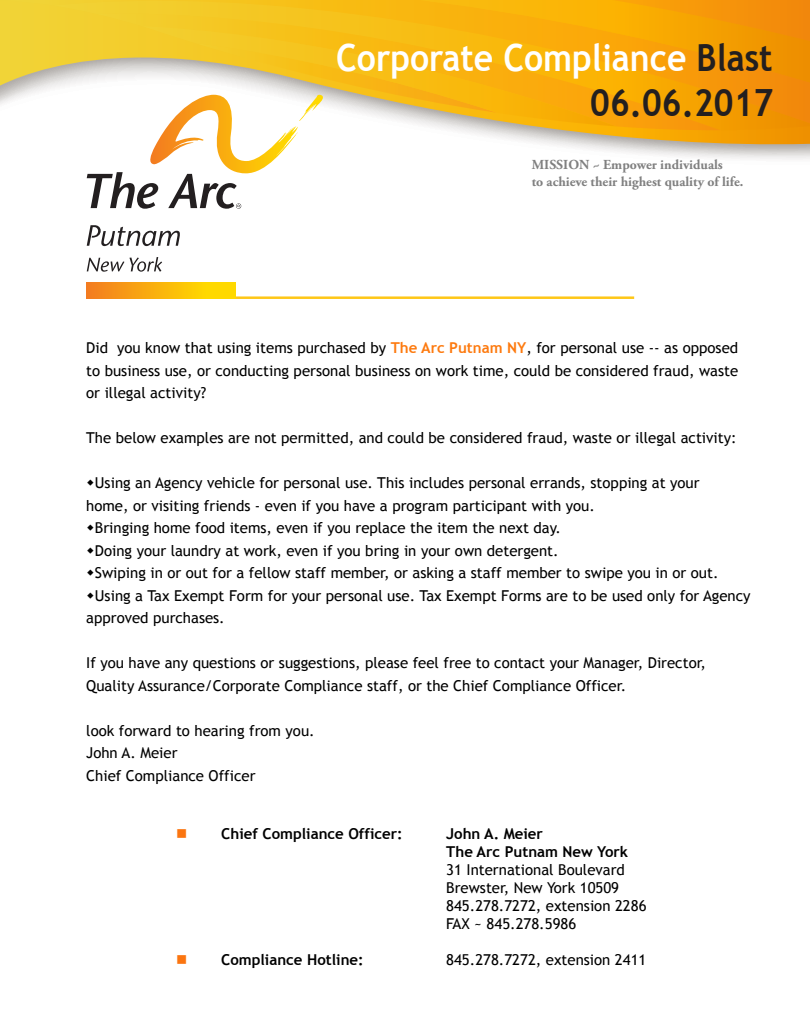
<style>
.page{position:relative;width:810px;height:1035px;background:#fff}
.page>*{position:absolute;margin:0;border:0;box-sizing:border-box;transform-origin:0 0}
.t1{font:700 37.5px/45px "Trebuchet MS";color:#fff;text-align:right;scale:.9 1}
.t2{font:15px/22.5px "Trebuchet MS";color:#000}
.t3{font:700 15px/18px "Trebuchet MS";color:#000}
.t4{font:700 13.75px/17.5px "Adobe Garamond Pro";color:#808080}
.s1{color:#231f20}
.s2{font-weight:700;color:#fd7a0f}
.s3{color:#fb7510}
</style>
<div class="page">
<svg style="left:0;top:94px;width:810px;height:66px"></svg>
<svg style="left:12px;top:94px;width:798px;height:31px"></svg>
<svg style="left:0;top:51px;width:810px;height:43px;background:#ebb247"></svg>
<svg style="left:497px;top:51px;width:224px;height:79px;background:#f7a30a"></svg>
<svg style="left:497px;top:51px;width:120px;height:75px;background:#f9ae0a"></svg>
<svg style="left:0;top:19px;width:810px;height:32px;background:#f5b715"></svg>
<svg style="left:0;top:0;width:810px;height:19px;background:#f6b817"></svg>
<svg style="left:87px;top:43px;width:410px;height:166px"></svg>
<svg style="left:87px;top:257px;width:75px;height:15px"></svg>
<svg style="left:87px;top:225px;width:93px;height:21px"></svg>
<hr style="left:124px;top:296px;width:510px;height:3px;background:#fec718">
<div style="left:86px;top:283px;width:149px;height:16px;background:linear-gradient(to right,#f37e1f,#ffe800)"></div>
<h1 class="t1" style="left:336px;top:35px;width:487px">Corporate Compliance <span class="s1">Blast<br>06.06.2017</span></h1>
<p class="t4" style="left:532px;top:156px;width:213px">MISSION ~ Empower individuals<br>to achieve their highest quality of life.</p>
<p class="t2" style="left:86px;top:336px;width:654px;text-align:justify">Did you know that using items purchased by <span class="s2">The Arc Putnam NY</span>, for personal use -- as opposed to business use, or conducting personal business on work time, could be considered fraud, waste or illegal activity?</p>
<p class="t2" style="left:86px;top:426px;width:652px">The below examples are not permitted, and could be considered fraud, waste or illegal activity:</p>
<p class="t2" style="left:95px;top:471px;width:606px">Using an Agency vehicle for personal use. This includes personal errands, stopping at your</p>
<p class="t2" style="left:86px;top:494px;width:510px">home, or visiting friends - even if you have a program participant with you.</p>
<p class="t2" style="left:95px;top:516px;width:468px">Bringing home food items, even if you replace the item the next day.</p>
<p class="t2" style="left:95px;top:539px;width:465px">Doing your laundry at work, even if you bring in your own detergent.</p>
<p class="t2" style="left:95px;top:561px;width:625px">Swiping in or out for a fellow staff member, or asking a staff member to swipe you in or out.</p>
<p class="t2" style="left:95px;top:584px;width:657px">Using a Tax Exempt Form for your personal use. Tax Exempt Forms are to be used only for Agency</p>
<p class="t2" style="left:86px;top:606px;width:140px">approved purchases.</p>
<p class="t2" style="left:86px;top:651px;width:621px">If you have any questions or suggestions, please feel free to contact your Manager, Director,<br>Quality Assurance/Corporate Compliance staff, or the Chief Compliance Officer.</p>
<p class="t2" style="left:86px;top:719px;width:230px">look forward to hearing from you.<br>John A. Meier<br>Chief Compliance Officer</p>
<p class="t3" style="left:176px;top:825px;width:228px"><span class="s3">■</span> Chief Compliance Officer:</p>
<p class="t3" style="left:446px;top:825px;width:183px">John A. Meier<br>The Arc Putnam New York</p>
<p class="t2" style="left:446px;top:861px;width:202px;line-height:18px">31 International Boulevard<br>Brewster, New York 10509<br>845.278.7272, extension 2286<br>FAX ~ 845.278.5986</p>
<p class="t3" style="left:176px;top:951px;width:189px"><span class="s3">■</span> Compliance Hotline:</p>
<p class="t2" style="left:446px;top:948px;width:202px">845.278.7272, extension 2411</p>
</div>
